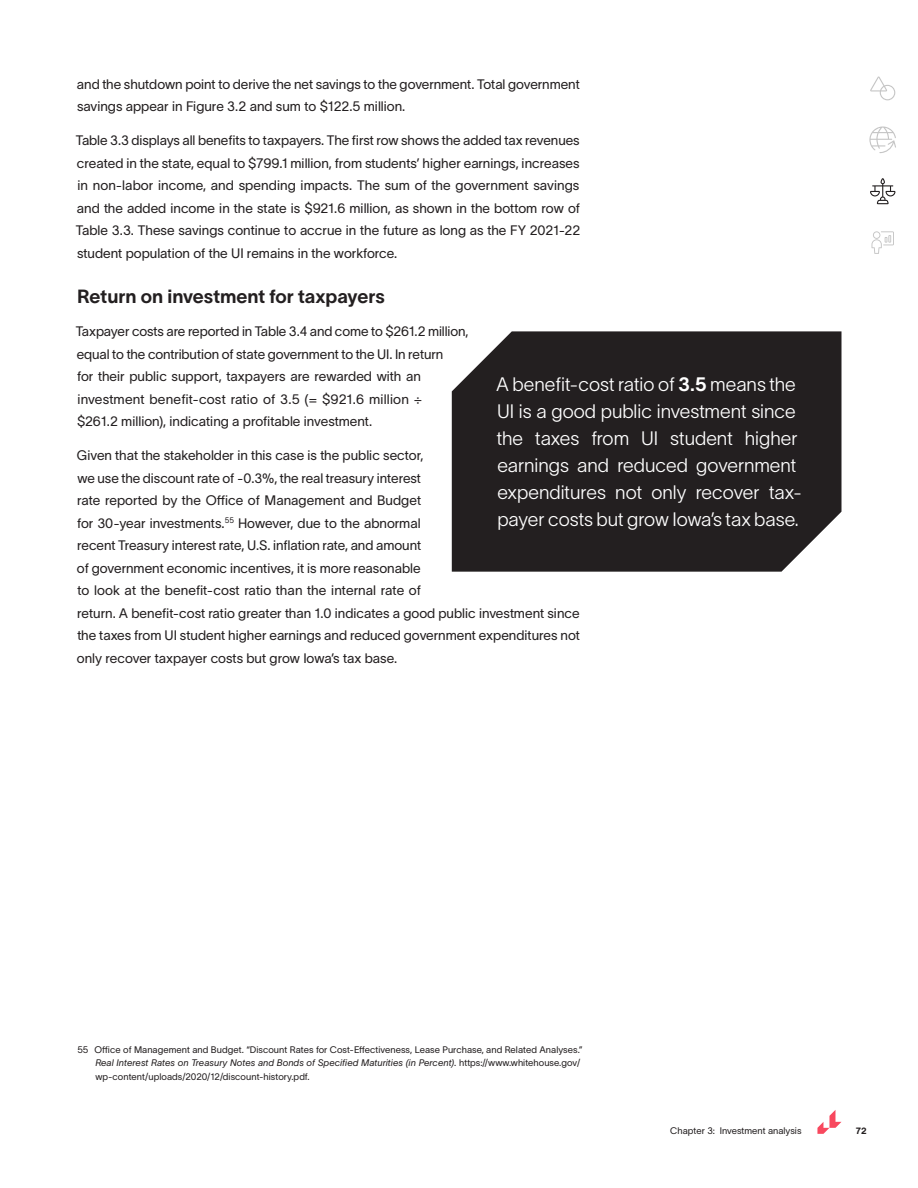
<style>
.page{position:relative;width:918px;height:1188px;background:#fff}
.page>*{position:absolute;margin:0;border:0;box-sizing:border-box;transform-origin:0 0}
.PullQuote_Secondary{font:19.2px/27px "TWK Lausanne 200";color:#fff}
.Heading_3_Secondary{font:18.75px "TWK Lausanne 700";color:#231f20}
.t1{font:13.5px/22.5px "TWK Lausanne 300";color:#231f20}
.Footnote{font:9.3px/13.5px "TWK Lausanne 300";letter-spacing:.005em;color:#231f20}
.t2{font:9px "TWK Lausanne 800";color:#231f20}
.s1{font-family:"TWK Lausanne 700"}
.s2{font-style:italic}
</style>
<div class="page">
<svg style="left:817px;top:1110px;width:24px;height:24px"></svg>
<svg style="left:870px;top:77px;width:25px;height:23px"></svg>
<svg style="left:869px;top:126px;width:27px;height:27px"></svg>
<svg style="left:870px;top:178px;width:26px;height:26px"></svg>
<svg style="left:872px;top:231px;width:22px;height:23px"></svg>
<div style="left:452px;top:331px;width:390px;height:241px;background:#231f20"></div>
<p class="t1" style="left:77px;top:72px;width:504px">and the shutdown point to derive the net savings to the government. Total government savings appear in Figure 3.2 and sum to $122.5 million.</p>
<p class="t1" style="left:76px;top:128px;width:506px;text-align:justify">Table 3.3 displays all benefits to taxpayers. The first row shows the added tax revenues created in the state, equal to $799.1 million, from students’ higher earnings, increases in non-labor income, and spending impacts. The sum of the government savings and the added income in the state is $921.6 million, as shown in the bottom row of Table 3.3. These savings continue to accrue in the future as long as the FY 2021-22 student population of the UI remains in the workforce.</p>
<p class="Heading_3_Secondary" style="left:77px;top:283px;width:309px">Return on investment for taxpayers</p>
<p class="t1" style="left:76px;top:319px;width:394px">Taxpayer costs are reported in Table 3.4 and come to $261.2 million, equal to the contribution of state government to the UI. In return<br>for their public support, taxpayers are rewarded with an investment benefit-cost ratio of 3.5 (= $921.6 million ÷<br>$261.2 million), indicating a profitable investment.</p>
<p class="t1" style="left:77px;top:443px;width:505px">Given that the stakeholder in this case is the public sector,<br>we use the discount rate of -0.3%, the real treasury interest<br>rate reported by the Office of Management and Budget<br>for 30-year investments.<sup>55</sup> However, due to the abnormal<br>recent Treasury interest rate, U.S. inflation rate, and amount<br>of government economic incentives, it is more reasonable<br>to look at the benefit-cost ratio than the internal rate of<br>return. A benefit-cost ratio greater than 1.0 indicates a good public investment since the taxes from UI student higher earnings and reduced government expenditures not only recover taxpayer costs but grow Iowa’s tax base.</p>
<p class="PullQuote_Secondary" style="left:496px;top:369px;width:308px">A benefit-cost ratio of <span class="s1">3.5</span> means the UI is a good public investment since the taxes from UI student higher earnings and reduced government expenditures not only recover tax&shy;payer costs but grow Iowa’s tax base.</p>
<p class="Footnote" style="left:95px;top:1042px;width:489px;text-indent:-18px">55 Office of Management and Budget. “Discount Rates for Cost-Effectiveness, Lease Purchase, and Related Analyses.”<br><span class="s2">Real Interest Rates on Treasury Notes and Bonds of Specified Maturities (in Percent)</span>. https://www.whitehouse.gov/ wp-content/uploads/2020/12/discount-history.pdf.</p>
<p class="Footnote" style="left:670px;top:1123px;width:133px">Chapter 3: Investment analysis</p>
<p class="t2" style="left:856px;top:1124px;width:12px">72</p>
</div>
